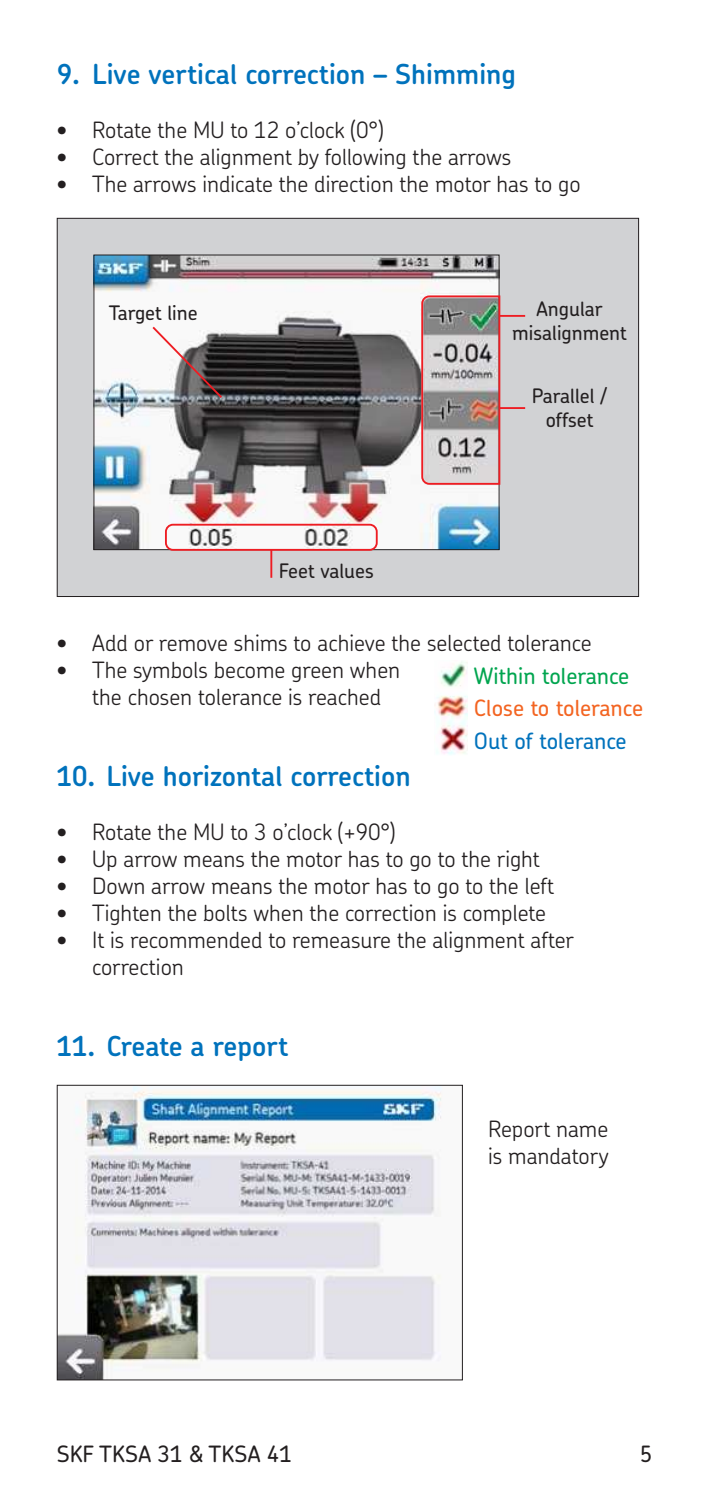
<style>
.page{position:relative;width:709px;height:1489px;background:#fff}
.page>*{position:absolute;margin:0;border:0;box-sizing:border-box;transform-origin:0 0}
.t1{font:600 27.5px "SKF Chevin OT";color:#0072bc}
.t2{font:300 22.5px/27px "SKF Chevin OT";color:#231f20}
.t3{font:500 22.5px "SKF Chevin OT";color:#231f20}
.t4{font:500 22.5px "SKF Chevin OT";color:#f36421}
.t5{font:500 22.5px "SKF Chevin OT";color:#00a54f}
.t6{font:500 22.5px "SKF Chevin OT";color:#0072bc}
.t7{font:500 20px/24px "SKF Chevin OT";color:#231f20;text-align:center}
</style>
<div class="page">
<div style="left:57px;top:218px;width:581px;height:378px;background:#d1d2d4"></div>
<hr style="left:468px;top:315px;width:57px;height:2px;background:#ee1d23">
<hr style="left:468px;top:407px;width:57px;height:2px;background:#ee1d23">
<hr style="left:270px;top:542px;width:2px;height:35px;background:#ee1d23">
<img style="left:95px;top:256px;width:402px;height:292px">
<img style="left:420px;top:294px;width:81px;height:191px">
<div style="left:165px;top:523px;width:213px;height:27px;border:2px solid #ee1d23;border-radius:7px"></div>
<svg style="left:150px;top:325px;width:74px;height:75px;background:#a8a1a2"></svg>
<img style="left:59px;top:1086px;width:383px;height:292px">
<div style="left:57px;top:1084px;width:406px;height:296px;border:1px solid #231f20"></div>
<img style="left:434px;top:661px;width:33px;height:94px">
<p class="t1" style="left:57px;top:61px;width:461px">9. Live vertical correction – Shimming</p>
<p class="t2" style="left:57px;top:117px;width:329px">• Rotate the MU to 12 o’clock (0°)</p>
<p class="t2" style="left:57px;top:144px;width:456px">• Correct the alignment by following the arrows</p>
<p class="t2" style="left:57px;top:171px;width:525px">• The arrows indicate the direction the motor has to go</p>
<p class="t7" style="left:109px;top:301px;width:90px">Target line</p>
<p class="t7" style="left:279px;top:559px;width:96px">Feet values</p>
<p class="t7" style="left:512px;top:298px;width:116px">Angular misalignment</p>
<p class="t7" style="left:532px;top:385px;width:76px">Parallel / offset</p>
<p class="t2" style="left:57px;top:630px;width:536px">• Add or remove shims to achieve the selected tolerance</p>
<p class="t2" style="left:92px;top:657px;width:309px;text-indent:-35px">• The symbols become green when the chosen tolerance is reached</p>
<p class="t5" style="left:474px;top:665px;width:157px">Within tolerance</p>
<p class="t4" style="left:474px;top:698px;width:171px">Close to tolerance</p>
<p class="t6" style="left:474px;top:730px;width:154px">Out of tolerance</p>
<p class="t1" style="left:57px;top:763px;width:355px">10. Live horizontal correction</p>
<p class="t2" style="left:57px;top:819px;width:340px">• Rotate the MU to 3 o’clock (+90°)</p>
<p class="t2" style="left:57px;top:846px;width:485px">• Up arrow means the motor has to go to the right</p>
<p class="t2" style="left:57px;top:873px;width:499px">• Down arrow means the motor has to go to the left</p>
<p class="t2" style="left:57px;top:900px;width:491px">• Tighten the bolts when the correction is complete</p>
<p class="t2" style="left:92px;top:927px;width:483px;text-indent:-35px">• It is recommended to remeasure the alignment after correction</p>
<p class="t1" style="left:57px;top:1033px;width:233px">11. Create a report</p>
<p class="t3" style="left:57px;top:1443px;width:237px">SKF TKSA 31 &amp; TKSA 41</p>
<p class="t2" style="left:488px;top:1116px;width:122px">Report name is mandatory</p>
<p class="t3" style="left:639px;top:1443px;width:14px">5</p>
</div>
